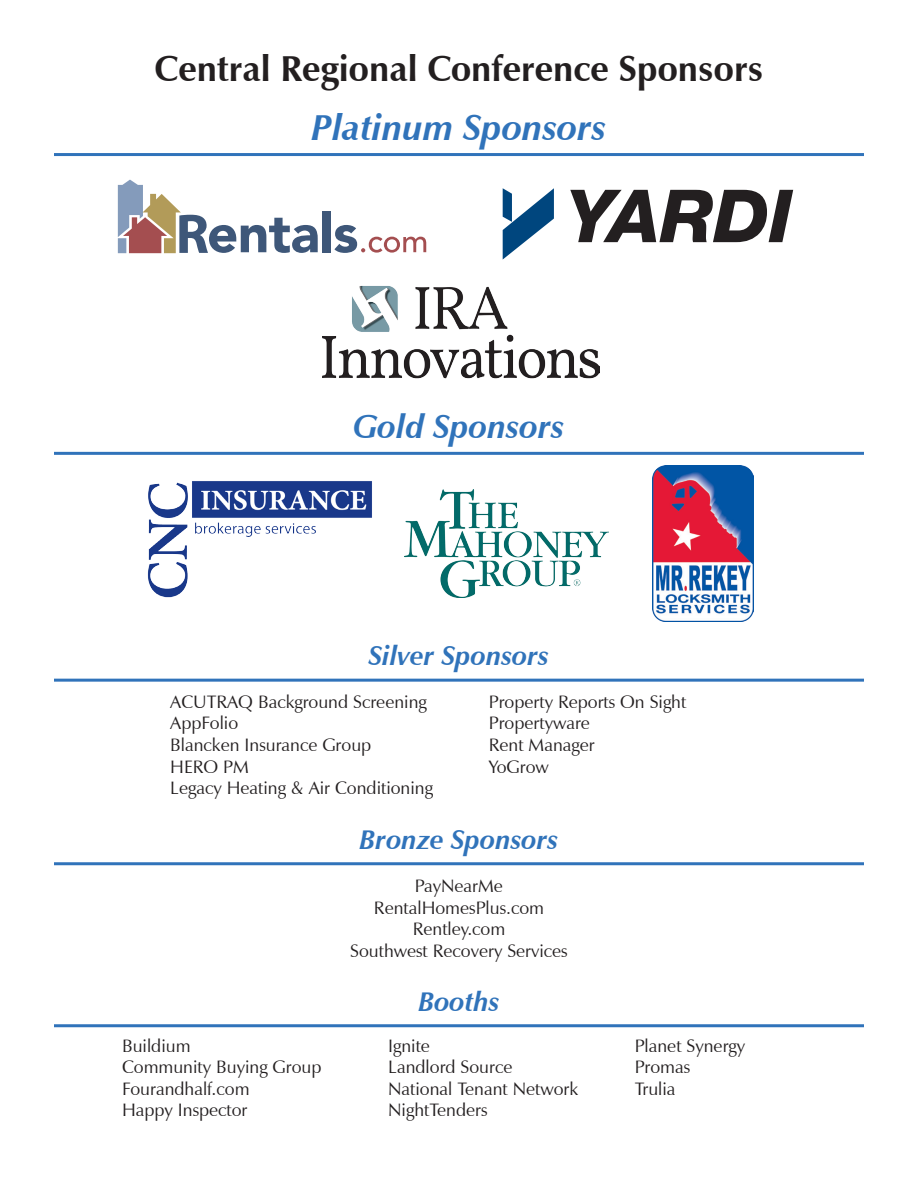
<style>
.page{position:relative;width:918px;height:1188px;background:#fff}
.page>*{position:absolute;margin:0;border:0;box-sizing:border-box;transform-origin:0 0}
.t1{font:700 36px "Zapf Humanist 601 BT";color:#231f20}
.t2{font:italic 700 36px "Zapf Humanist 601 BT";color:#3073ba}
.t3{font:italic 700 33px "Zapf Humanist 601 BT";color:#3073ba}
.t4{font:italic 700 27px "Zapf Humanist 601 BT";color:#3073ba}
.t5{font:18px "Zapf Humanist 601 BT";color:#231f20}
</style>
<div class="page">
<hr style="left:54px;top:153px;width:810px;height:3px;background:#3073ba">
<hr style="left:54px;top:452px;width:810px;height:3px;background:#3073ba">
<hr style="left:54px;top:679px;width:810px;height:3px;background:#3073ba">
<hr style="left:54px;top:862px;width:810px;height:3px;background:#3073ba">
<hr style="left:54px;top:1024px;width:810px;height:3px;background:#3073ba">
<svg style="left:503px;top:188px;width:51px;height:72px"></svg>
<svg style="left:570px;top:190px;width:223px;height:52px"></svg>
<div style="left:322px;top:211px;width:9px;height:41px;background:#3e5779"></div>
<svg style="left:334px;top:225px;width:92px;height:28px"></svg>
<svg style="left:118px;top:180px;width:200px;height:73px"></svg>
<img style="left:323px;top:285px;width:277px;height:94px">
<img style="left:405px;top:489px;width:203px;height:109px">
<img style="left:147px;top:481px;width:225px;height:116px">
<img style="left:653px;top:465px;width:100px;height:156px">
<p class="t1" style="left:155px;top:47px;width:610px">Central Regional Conference Sponsors</p>
<p class="t2" style="left:312px;top:105px;width:296px">Platinum Sponsors</p>
<p class="t3" style="left:354px;top:407px;width:212px">Gold Sponsors</p>
<p class="t4" style="left:369px;top:639px;width:182px">Silver Sponsors</p>
<p class="t5" style="left:170px;top:690px;width:258px">ACUTRAQ Background Screening</p>
<p class="t5" style="left:170px;top:712px;width:69px">AppFolio</p>
<p class="t5" style="left:170px;top:734px;width:203px">Blancken Insurance Group</p>
<p class="t5" style="left:170px;top:755px;width:80px">HERO PM</p>
<p class="t5" style="left:170px;top:777px;width:264px">Legacy Heating &amp; Air Conditioning</p>
<p class="t5" style="left:489px;top:690px;width:199px">Property Reports On Sight</p>
<p class="t5" style="left:489px;top:712px;width:103px">Propertyware</p>
<p class="t5" style="left:489px;top:734px;width:107px">Rent Manager</p>
<p class="t5" style="left:489px;top:755px;width:61px">YoGrow</p>
<p class="t5" style="left:122px;top:1034px;width:70px">Buildium</p>
<p class="t5" style="left:122px;top:1056px;width:201px">Community Buying Group</p>
<p class="t5" style="left:122px;top:1077px;width:129px">Fourandhalf.com</p>
<p class="t5" style="left:122px;top:1099px;width:127px">Happy Inspector</p>
<p class="t4" style="left:360px;top:823px;width:200px">Bronze Sponsors</p>
<p class="t5" style="left:415px;top:875px;width:90px">PayNearMe</p>
<p class="t5" style="left:374px;top:896px;width:172px">RentalHomesPlus.com</p>
<p class="t5" style="left:413px;top:918px;width:94px">Rentley.com</p>
<p class="t5" style="left:350px;top:939px;width:219px">Southwest Recovery Services</p>
<p class="t4" style="left:418px;top:985px;width:83px">Booths</p>
<p class="t5" style="left:388px;top:1034px;width:43px">Ignite</p>
<p class="t5" style="left:388px;top:1056px;width:126px">Landlord Source</p>
<p class="t5" style="left:388px;top:1077px;width:192px">National Tenant Network</p>
<p class="t5" style="left:388px;top:1099px;width:101px">NightTenders</p>
<p class="t5" style="left:635px;top:1034px;width:112px">Planet Synergy</p>
<p class="t5" style="left:635px;top:1056px;width:57px">Promas</p>
<p class="t5" style="left:635px;top:1077px;width:42px">Trulia</p>
</div>
